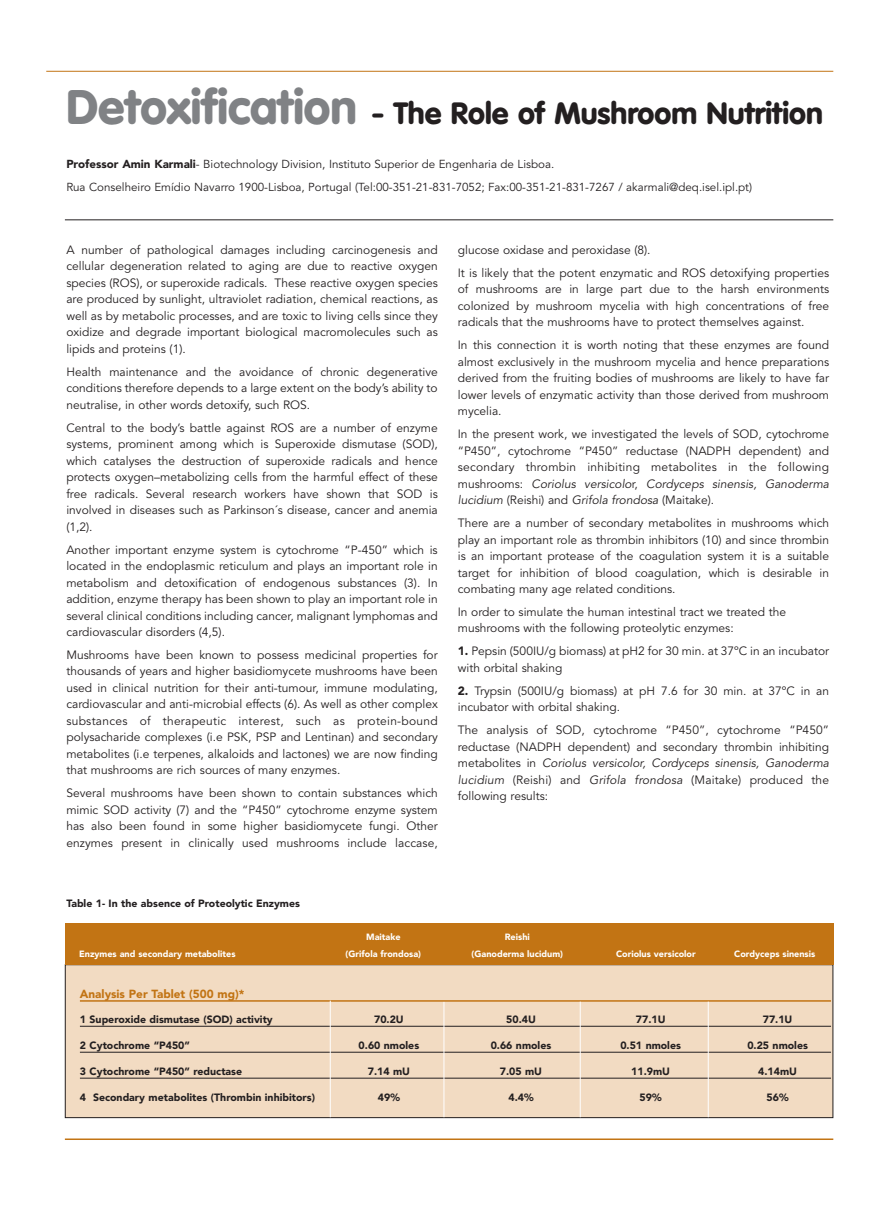
<style>
.page{position:relative;width:893px;height:1211px;background:#fff}
.page>*{position:absolute;margin:0;border:0;box-sizing:border-box;transform-origin:0 0}
.t1{font:900 30.3px "VAG Rounded";color:#231f20}
.t2{font:12px/16.5px "Avenir";color:#231f20;text-align:justify}
.t3{font:900 11.7px "Avenir";color:#c27414}
.t4{font:11.55px/22.2px "Avenir";color:#231f20}
.t5{font:900 10.5px "Avenir";color:#231f20}
.t6{font:900 9px "Avenir";color:#fff}
.s1{font-size:47.7px;color:#808285}
.s2{font-weight:900}
.s3{font-style:italic}
</style>
<div class="page">
<hr style="left:46px;top:71px;width:787px;height:1px;background:#c27414">
<hr style="left:65px;top:1138px;width:768px;height:2px;background:#c27414">
<div style="left:65px;top:964px;width:767px;height:153px;background:#f2dbc2"></div>
<hr style="left:80px;top:1000px;width:751px;height:1px;background:#c27414">
<hr style="left:80px;top:1025px;width:751px;height:1px;background:#231f20">
<hr style="left:80px;top:1051px;width:751px;height:1px;background:#231f20">
<hr style="left:80px;top:1077px;width:751px;height:1px;background:#231f20">
<div style="left:65px;top:964px;width:768px;height:154px;border:1px solid #231f20"></div>
<div style="left:65px;top:923px;width:768px;height:42px;background:#c27414"></div>
<hr style="left:330px;top:1000px;width:1px;height:117px;background:#fff">
<hr style="left:443px;top:1002px;width:1px;height:115px;background:#fff">
<hr style="left:580px;top:1001px;width:1px;height:116px;background:#fff">
<hr style="left:707px;top:1001px;width:1px;height:116px;background:#fff">
<hr style="left:65px;top:219px;width:768px;height:1px;background:#231f20">
<h1 class="t1" style="left:66px;top:100px;width:758px"><span class="s1">Detoxification</span> - The Role of Mushroom Nutrition</h1>
<p class="t4" style="left:66px;top:155px;width:687px"><span class="s2">Professor Amin Karmali</span>- Biotechnology Division, Instituto Superior de Engenharia de Lisboa.<br>Rua Conselheiro Emídio Navarro 1900-Lisboa, Portugal (Tel:00-351-21-831-7052; Fax:00-351-21-831-7267 / akarmali@deq.isel.ipl.pt)</p>
<p class="t2" style="left:66px;top:243px;width:373px">A number of pathological damages including carcinogenesis and cellular degeneration related to aging are due to reactive oxygen species (ROS), or superoxide radicals. These reactive oxygen species are produced by sunlight, ultraviolet radiation, chemical reactions, as well as by metabolic processes, and are toxic to living cells since they oxidize and degrade important biological macromolecules such as lipids and proteins (1).</p>
<p class="t2" style="left:66px;top:364px;width:373px">Health maintenance and the avoidance of chronic degenerative conditions therefore depends to a large extent on the body’s ability to neutralise, in other words detoxify, such ROS.</p>
<p class="t2" style="left:66px;top:420px;width:373px">Central to the body’s battle against ROS are a number of enzyme systems, prominent among which is Superoxide dismutase (SOD), which catalyses the destruction of superoxide radicals and hence protects oxygen–metabolizing cells from the harmful effect of these free radicals. Several research workers have shown that SOD is involved in diseases such as Parkinson´s disease, cancer and anemia (1,2).</p>
<p class="t2" style="left:66px;top:542px;width:373px">Another important enzyme system is cytochrome “P-450” which is located in the endoplasmic reticulum and plays an important role in metabolism and detoxification of endogenous substances (3). In addition, enzyme therapy has been shown to play an important role in several clinical conditions including cancer, malignant lymphomas and cardiovascular disorders (4,5).</p>
<p class="t2" style="left:66px;top:648px;width:373px">Mushrooms have been known to possess medicinal properties for thousands of years and higher basidiomycete mushrooms have been used in clinical nutrition for their anti-tumour, immune modulating, cardiovascular and anti-microbial effects (6). As well as other complex substances of therapeutic interest, such as protein-bound polysacharide complexes (i.e PSK, PSP and Lentinan) and secondary metabolites (i.e terpenes, alkaloids and lactones) we are now finding that mushrooms are rich sources of many enzymes.</p>
<p class="t2" style="left:66px;top:786px;width:373px">Several mushrooms have been shown to contain substances which mimic SOD activity (7) and the “P450” cytochrome enzyme system has also been found in some higher basidiomycete fungi. Other enzymes present in clinically used mushrooms include laccase,</p>
<p class="t5" style="left:66px;top:899px;width:235px">Table 1- In the absence of Proteolytic Enzymes</p>
<p class="t2" style="left:458px;top:239px;width:373px;line-height:23px">glucose oxidase and peroxidase (8).<br>It is likely that the potent enzymatic and ROS detoxifying properties</p>
<p class="t2" style="left:458px;top:282px;width:373px">of mushrooms are in large part due to the harsh environments colonized by mushroom mycelia with high concentrations of free radicals that the mushrooms have to protect themselves against.</p>
<p class="t2" style="left:458px;top:338px;width:373px">In this connection it is worth noting that these enzymes are found almost exclusively in the mushroom mycelia and hence preparations derived from the fruiting bodies of mushrooms are likely to have far lower levels of enzymatic activity than those derived from mushroom mycelia.</p>
<p class="t2" style="left:458px;top:427px;width:373px">In the present work, we investigated the levels of SOD, cytochrome “P450”, cytochrome “P450” reductase (NADPH dependent) and secondary thrombin inhibiting metabolites in the following mushrooms: <span class="s3">Coriolus versicolo</span>r, <span class="s3">Cordyceps sinensis, Ganoderma lucidium</span> (Reishi) and <span class="s3">Grifola frondosa</span> (Maitake).</p>
<p class="t2" style="left:458px;top:516px;width:373px">There are a number of secondary metabolites in mushrooms which play an important role as thrombin inhibitors (10) and since thrombin is an important protease of the coagulation system it is a suitable target for inhibition of blood coagulation, which is desirable in combating many age related conditions.</p>
<p class="t2" style="left:458px;top:605px;width:330px">In order to simulate the human intestinal tract we treated the mushrooms with the following proteolytic enzymes:</p>
<p class="t2" style="left:458px;top:644px;width:373px"><span class="s2">1.</span> Pepsin (500IU/g biomass) at pH2 for 30 min. at 37ºC in an incubator with orbital shaking</p>
<p class="t2" style="left:458px;top:683px;width:373px"><span class="s2">2.</span> Trypsin (500IU/g biomass) at pH 7.6 for 30 min. at 37ºC in an incubator with orbital shaking.</p>
<p class="t2" style="left:458px;top:723px;width:373px">The analysis of SOD, cytochrome “P450”, cytochrome “P450” reductase (NADPH dependent) and secondary thrombin inhibiting metabolites in <span class="s3">Coriolus versicolor, Cordyceps sinensis, Ganoderma lucidium</span> (Reishi) and <span class="s3">Grifola frondosa</span> (Maitake) produced the following results:</p>
<p class="t6" style="left:366px;top:932px;width:36px">Maitake</p>
<p class="t6" style="left:505px;top:932px;width:27px">Reishi</p>
<p class="t6" style="left:79px;top:949px;width:158px">Enzymes and secondary metabolites</p>
<p class="t6" style="left:345px;top:949px;width:77px">(Grifola frondosa)</p>
<p class="t6" style="left:471px;top:949px;width:93px">(Ganoderma lucidum)</p>
<p class="t6" style="left:616px;top:949px;width:81px">Coriolus versicolor</p>
<p class="t6" style="left:734px;top:949px;width:83px">Cordyceps sinensis</p>
<p class="t3" style="left:80px;top:988px;width:166px">Analysis Per Tablet (500 mg)*</p>
<p class="t5" style="left:80px;top:1015px;width:194px">1 Superoxide dismutase (SOD) activity</p>
<p class="t5" style="left:374px;top:1015px;width:31px">70.2U</p>
<p class="t5" style="left:506px;top:1015px;width:31px">50.4U</p>
<p class="t5" style="left:636px;top:1015px;width:31px">77.1U</p>
<p class="t5" style="left:762px;top:1015px;width:31px">77.1U</p>
<p class="t5" style="left:80px;top:1041px;width:112px">2 Cytochrome “P450”</p>
<p class="t5" style="left:358px;top:1041px;width:62px">0.60 nmoles</p>
<p class="t5" style="left:490px;top:1041px;width:62px">0.66 nmoles</p>
<p class="t5" style="left:620px;top:1041px;width:62px">0.51 nmoles</p>
<p class="t5" style="left:747px;top:1041px;width:62px">0.25 nmoles</p>
<p class="t5" style="left:80px;top:1067px;width:164px">3 Cytochrome “P450” reductase</p>
<p class="t5" style="left:368px;top:1067px;width:44px">7.14 mU</p>
<p class="t5" style="left:500px;top:1067px;width:44px">7.05 mU</p>
<p class="t5" style="left:631px;top:1067px;width:40px">11.9mU</p>
<p class="t5" style="left:758px;top:1067px;width:40px">4.14mU</p>
<p class="t5" style="left:80px;top:1093px;width:237px">4 Secondary metabolites (Thrombin inhibitors)</p>
<p class="t5" style="left:378px;top:1093px;width:24px">49%</p>
<p class="t5" style="left:508px;top:1093px;width:27px">4.4%</p>
<p class="t5" style="left:639px;top:1093px;width:24px">59%</p>
<p class="t5" style="left:766px;top:1093px;width:24px">56%</p>
</div>
